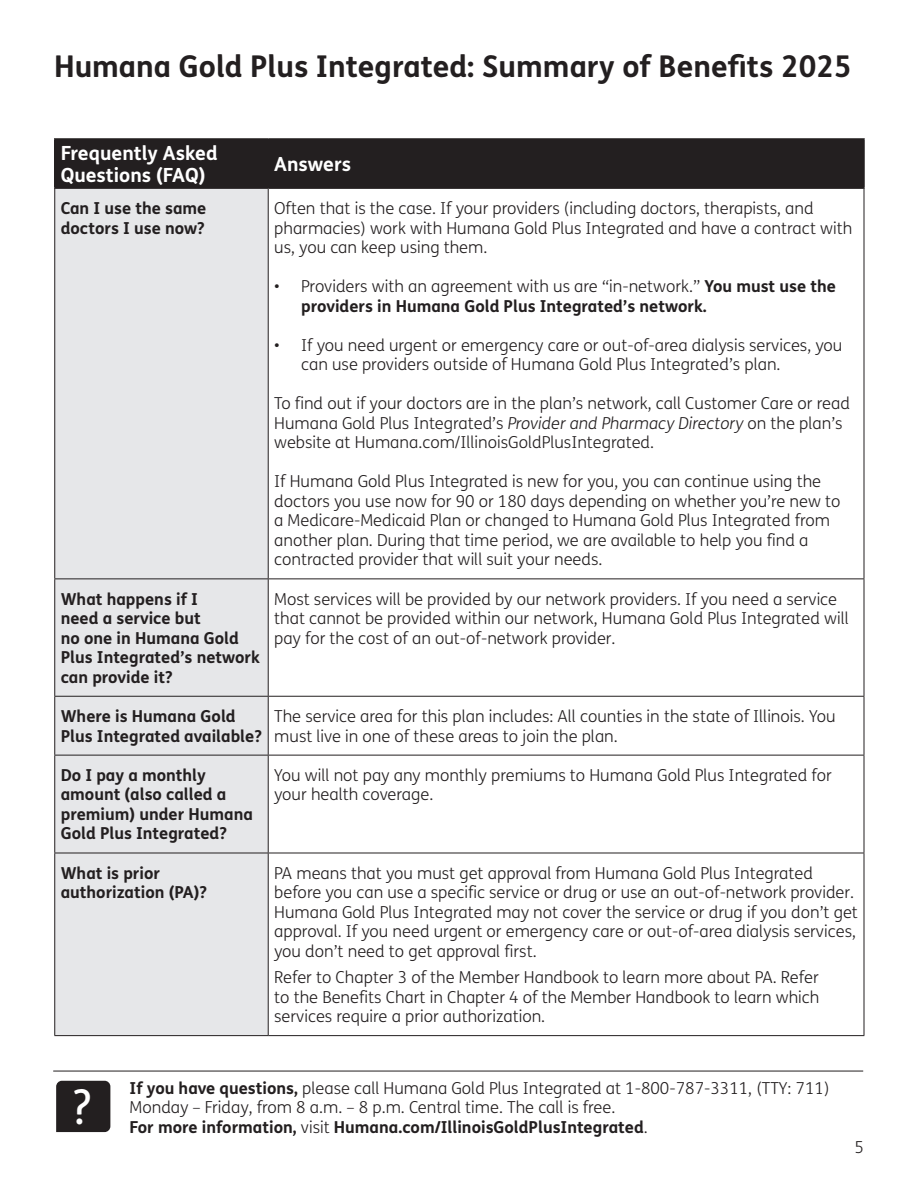
<style>
.page{position:relative;width:918px;height:1188px;background:#fff}
.page>*{position:absolute;margin:0;border:0;box-sizing:border-box;transform-origin:0 0}
.t1{font:48px "FS Humana Condensed";color:#fff}
.t2{font:700 30px "FS Humana";color:#231f20}
.Table_Header{font:700 19.5px/22.5px "FS Humana";color:#fff}
.BC1{font:300 16.5px/19.5px "FS Humana";color:#231f20}
.Table_Header2{font:700 16.5px/19.5px "FS Humana";color:#231f20}
.BC1-2{font:700 16.5px/19.5px "FS Humana";color:#231f20}
.s1{font-weight:300}
.s2{font-style:italic}
.s3{font-weight:700}
</style>
<div class="page">
<div style="left:56px;top:1081px;width:54px;height:51px;background:#231f20"></div>
<hr style="left:53px;top:1071px;width:810px;height:1px;background:#231f20">
<div style="left:56px;top:140px;width:807px;height:47px;background:#231f20"></div>
<div style="left:55px;top:189px;width:213px;height:846px;background:#e6e7e9"></div>
<hr style="left:54px;top:578px;width:214px;height:1px;background:#231f20">
<hr style="left:54px;top:696px;width:214px;height:1px;background:#231f20">
<hr style="left:54px;top:755px;width:214px;height:1px;background:#231f20">
<hr style="left:268px;top:578px;width:596px;height:1px;background:#231f20">
<hr style="left:268px;top:696px;width:596px;height:1px;background:#231f20">
<hr style="left:268px;top:755px;width:596px;height:1px;background:#231f20">
<hr style="left:54px;top:138px;width:214px;height:2px;background:#231f20">
<hr style="left:54px;top:140px;width:2px;height:47px;background:#231f20">
<hr style="left:268px;top:138px;width:597px;height:2px;background:#231f20">
<hr style="left:267px;top:140px;width:2px;height:47px;background:#231f20">
<hr style="left:863px;top:140px;width:2px;height:47px;background:#231f20">
<hr style="left:54px;top:187px;width:214px;height:2px;background:#231f20">
<hr style="left:268px;top:187px;width:597px;height:2px;background:#231f20">
<hr style="left:54px;top:189px;width:1px;height:389px;background:#231f20">
<hr style="left:268px;top:189px;width:1px;height:389px;background:#231f20">
<hr style="left:864px;top:189px;width:1px;height:389px;background:#231f20">
<hr style="left:54px;top:579px;width:1px;height:117px;background:#231f20">
<hr style="left:268px;top:579px;width:1px;height:117px;background:#231f20">
<hr style="left:864px;top:579px;width:1px;height:117px;background:#231f20">
<hr style="left:54px;top:697px;width:1px;height:58px;background:#231f20">
<hr style="left:268px;top:697px;width:1px;height:58px;background:#231f20">
<hr style="left:864px;top:697px;width:1px;height:58px;background:#231f20">
<hr style="left:54px;top:755px;width:1px;height:98px;background:#231f20">
<hr style="left:268px;top:755px;width:1px;height:98px;background:#231f20">
<hr style="left:864px;top:755px;width:1px;height:98px;background:#231f20">
<hr style="left:54px;top:853px;width:214px;height:1px;background:#231f20">
<hr style="left:54px;top:853px;width:1px;height:182px;background:#231f20">
<hr style="left:268px;top:853px;width:596px;height:1px;background:#231f20">
<hr style="left:268px;top:853px;width:1px;height:182px;background:#231f20">
<hr style="left:864px;top:853px;width:1px;height:182px;background:#231f20">
<hr style="left:54px;top:1035px;width:214px;height:1px;background:#231f20">
<hr style="left:268px;top:1035px;width:596px;height:1px;background:#231f20">
<h2 class="t2" style="left:54px;top:43px;width:799px">Humana Gold Plus Integrated: Summary of Benefits 2025</h2>
<p class="Table_Header" style="left:61px;top:140px;width:158px">Frequently Asked<br>Questions (FAQ)</p>
<p class="Table_Header" style="left:274px;top:152px;width:78px">Answers</p>
<p class="Table_Header2" style="left:61px;top:198px;width:147px">Can I use the same doctors I use now?</p>
<p class="BC1" style="left:274px;top:198px;width:580px">Often that is the case. If your providers (including doctors, therapists, and pharmacies) work with Humana Gold Plus Integrated and have a contract with us, you can keep using them.</p>
<p class="BC1-2" style="left:301px;top:276px;width:536px;text-indent:-27px"><span class="s1">• Providers with an agreement with us are “in-network.”</span> You must use the providers in Humana Gold Plus Integrated’s network.</p>
<p class="BC1" style="left:301px;top:335px;width:543px;text-indent:-27px">• If you need urgent or emergency care or out-of-area dialysis services, you can use providers outside of Humana Gold Plus Integrated’s plan.</p>
<p class="BC1" style="left:274px;top:393px;width:577px">To find out if your doctors are in the plan’s network, call Customer Care or read<br>Humana Gold Plus Integrated’s <span class="s2">Provider and Pharmacy Directory</span> on the plan’s website at Humana.com/IllinoisGoldPlusIntegrated.</p>
<p class="BC1" style="left:274px;top:471px;width:568px">If Humana Gold Plus Integrated is new for you, you can continue using the doctors you use now for 90 or 180 days depending on whether you’re new to a Medicare-Medicaid Plan or changed to Humana Gold Plus Integrated from another plan. During that time period, we are available to help you find a contracted provider that will suit your needs.</p>
<p class="Table_Header2" style="left:61px;top:588px;width:201px">What happens if I<br>need a service but<br>no one in Humana Gold<br>Plus Integrated’s network can provide it?</p>
<p class="BC1" style="left:274px;top:589px;width:576px">Most services will be provided by our network providers. If you need a service that cannot be provided within our network, Humana Gold Plus Integrated will pay for the cost of an out-of-network provider.</p>
<p class="Table_Header2" style="left:61px;top:706px;width:203px">Where is Humana Gold<br>Plus Integrated available?</p>
<p class="BC1" style="left:274px;top:706px;width:563px">The service area for this plan includes: All counties in the state of Illinois. You must live in one of these areas to join the plan.</p>
<p class="Table_Header2" style="left:61px;top:765px;width:194px">Do I pay a monthly amount (also called a premium) under Humana<br>Gold Plus Integrated?</p>
<p class="BC1" style="left:274px;top:765px;width:559px">You will not pay any monthly premiums to Humana Gold Plus Integrated for your health coverage.</p>
<p class="Table_Header2" style="left:61px;top:862px;width:148px">What is prior authorization (PA)?</p>
<p class="BC1" style="left:274px;top:863px;width:585px">PA means that you must get approval from Humana Gold Plus Integrated before you can use a specific service or drug or use an out-of-network provider.<br>Humana Gold Plus Integrated may not cover the service or drug if you don’t get approval. If you need urgent or emergency care or out-of-area dialysis services, you don’t need to get approval first.</p>
<p class="BC1" style="left:274px;top:967px;width:547px;text-align:justify">Refer to Chapter 3 of the Member Handbook to learn more about PA. Refer to the Benefits Chart in Chapter 4 of the Member Handbook to learn which services require a prior authorization.</p>
<h1 class="t1" style="left:73px;top:1074px;width:19px">?</h1>
<p class="BC1" style="left:130px;top:1078px;width:701px"><span class="s3">If you have questions,</span> please call Humana Gold Plus Integrated at 1-800-787-3311, (TTY: 711)<br>Monday – Friday, from 8 a.m. – 8 p.m. Central time. The call is free.</p>
<p class="BC1-2" style="left:130px;top:1116px;width:520px">For more information, <span class="s1">visit</span> Humana.com/IllinoisGoldPlusIntegrated<span class="s1">.</span></p>
<p class="BC1" style="left:855px;top:1137px;width:11px">5</p>
</div>
